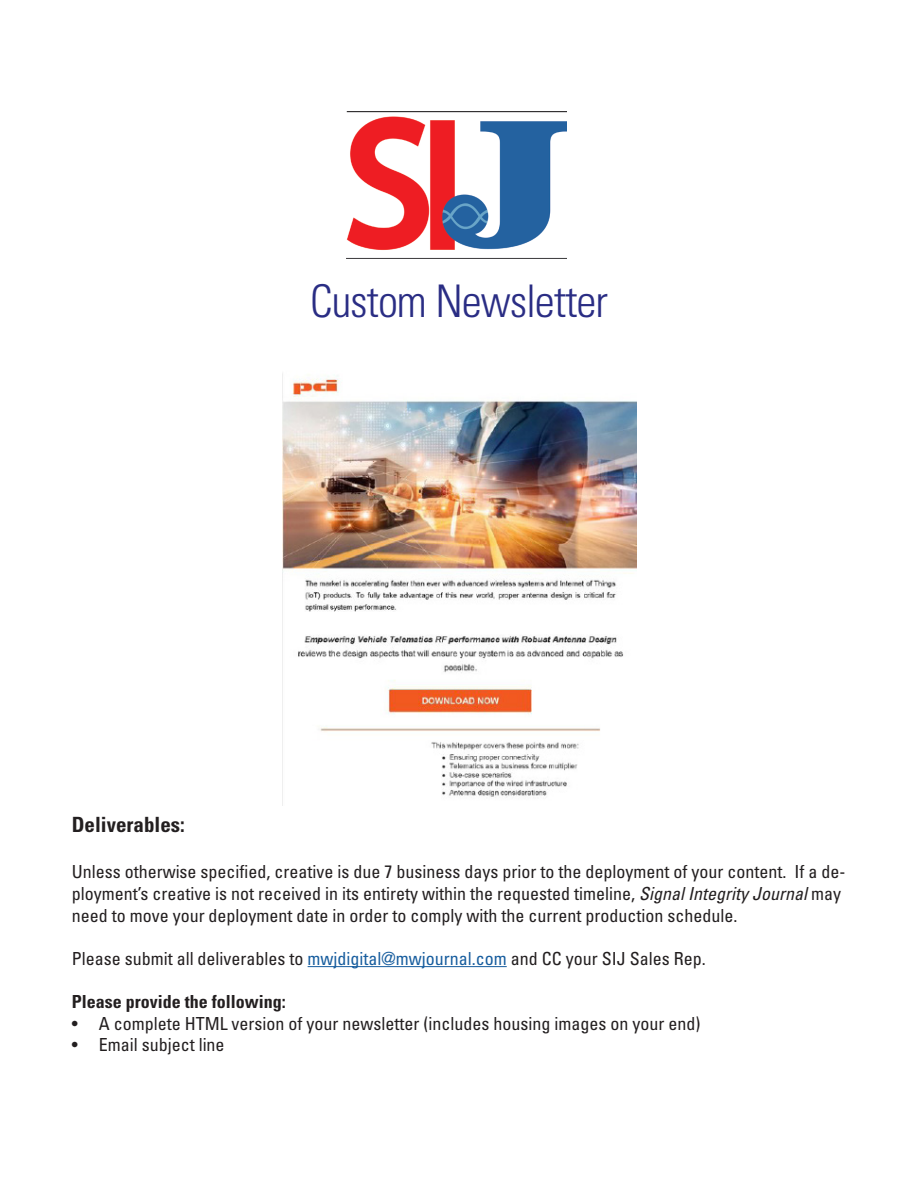
<style>
.page{position:relative;width:918px;height:1188px;background:#fff}
.page>*{position:absolute;margin:0;border:0;box-sizing:border-box;transform-origin:0 0}
.Head{font:300 condensed 45px "Univers LT Std";letter-spacing:-.025em;color:#2a2d84}
.t1{font:700 condensed 21px "Univers LT Std";color:#231f20}
.t2{font:condensed 18px/21.6px "Univers LT Std";color:#231f20}
.t3{font:700 condensed 18px "Univers LT Std";color:#231f20}
.s1{font-style:italic}
.s2{color:#175d9e}
</style>
<div class="page">
<hr style="left:308px;top:966px;width:199px;height:1px;background:#175d9e">
<img style="left:283px;top:378px;width:353px;height:420px">
<img style="left:347px;top:111px;width:219px;height:147px">
<p class="Head" style="left:310px;top:274px;width:299px">Custom Newsletter</p>
<p class="t1" style="left:72px;top:811px;width:115px">Deliverables:</p>
<p class="t2" style="left:72px;top:861px;width:775px">Unless otherwise specified, creative is due 7 business days prior to the deployment of your content. If a de&shy;ployment’s creative is not received in its entirety within the requested timeline, <span class="s1">Signal Integrity Journal</span> may need to move your deployment date in order to comply with the current production schedule.</p>
<p class="t2" style="left:72px;top:947px;width:636px">Please submit all deliverables to <span class="s2">mwjdigital@mwjournal.com</span> and CC your SIJ Sales Rep.</p>
<p class="t3" style="left:72px;top:991px;width:216px">Please provide the following:</p>
<p class="t2" style="left:72px;top:1012px;width:630px">• A complete HTML version of your newsletter (includes housing images on your end)</p>
<p class="t2" style="left:72px;top:1034px;width:154px">• Email subject line</p>
</div>
